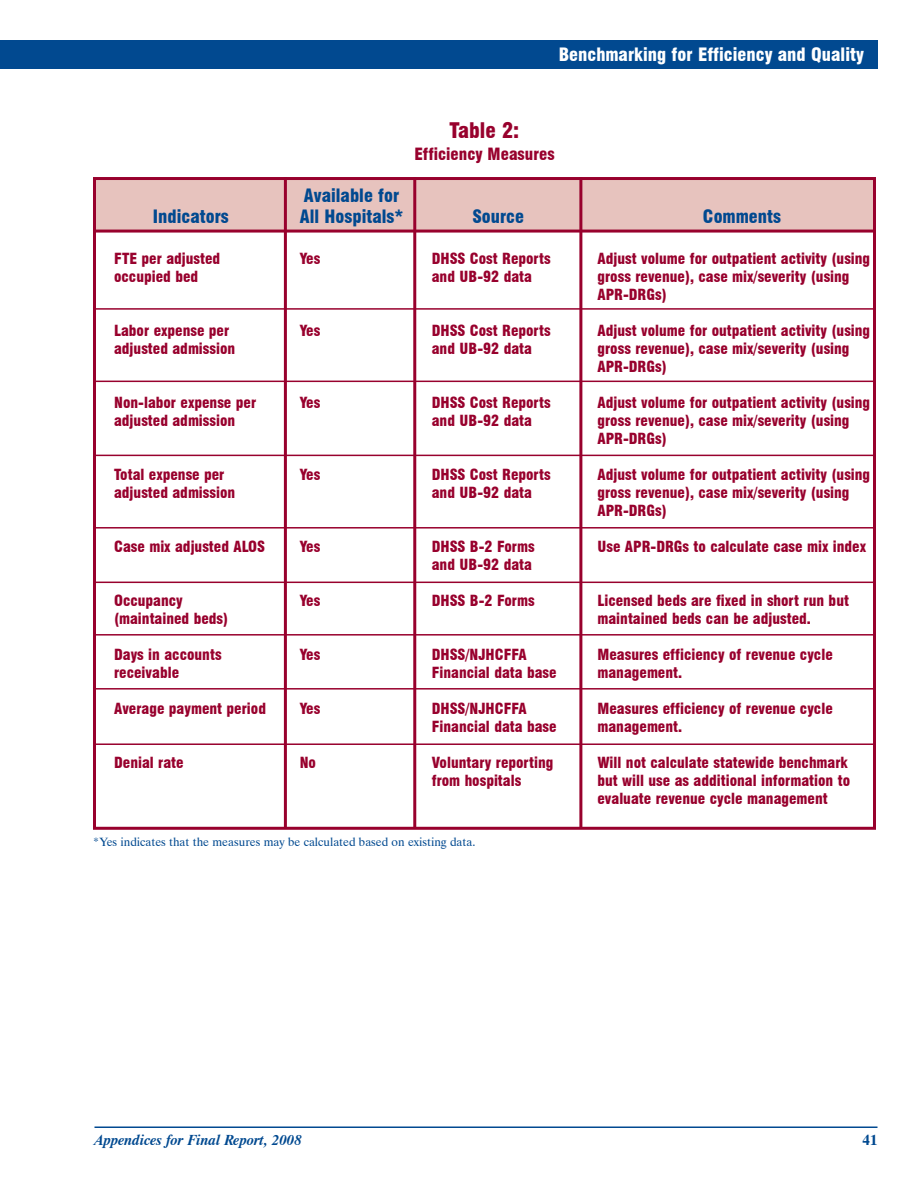
<style>
.page{position:relative;width:918px;height:1188px;background:#fff}
.page>*{position:absolute;margin:0;border:0;box-sizing:border-box;transform-origin:0 0}
.t1{font:900 condensed 21px "Swiss 721 BT";color:#98012d}
.t2{font:900 condensed 18px "Swiss 721 BT";color:#014990}
.t3{font:900 condensed 18px "Swiss 721 BT";color:#fff}
.t4{font:900 condensed 16.5px "Swiss 721 BT";color:#98012d}
.t5{font:900 condensed 15px/18px "Swiss 721 BT";color:#98012d}
.t6{font:italic 700 15px "Dutch 801 BT";color:#014990}
.t7{font:700 15px "Dutch 801 BT";color:#014990}
.t8{font:12px "Dutch 801 BT";color:#014990}
</style>
<div class="page">
<div style="left:0;top:40px;width:878px;height:29px;background:#014990"></div>
<hr style="left:94px;top:1126px;width:784px;height:2px;background:#014990">
<div style="left:93px;top:178px;width:783px;height:53px;background:#e7c3be"></div>
<div style="left:93px;top:177px;width:783px;height:653px;border:3px solid #98012d"></div>
<hr style="left:93px;top:230px;width:783px;height:3px;background:#98012d">
<hr style="left:93px;top:381px;width:783px;height:1px;background:#98012d">
<hr style="left:93px;top:455px;width:783px;height:1px;background:#98012d">
<hr style="left:93px;top:527px;width:783px;height:2px;background:#98012d">
<hr style="left:93px;top:634px;width:783px;height:2px;background:#98012d">
<hr style="left:93px;top:582px;width:783px;height:1px;background:#98012d">
<hr style="left:93px;top:688px;width:783px;height:2px;background:#98012d">
<hr style="left:413px;top:177px;width:3px;height:652px;background:#98012d">
<hr style="left:284px;top:177px;width:3px;height:651px;background:#98012d">
<hr style="left:93px;top:308px;width:783px;height:2px;background:#98012d">
<hr style="left:579px;top:177px;width:3px;height:651px;background:#98012d">
<hr style="left:93px;top:743px;width:783px;height:2px;background:#98012d">
<p class="t3" style="left:559px;top:44px;width:307px">Benchmarking for Efficiency and Quality</p>
<p class="t2" style="left:304px;top:184px;width:97px">Available for</p>
<h1 class="t1" style="left:450px;top:118px;width:71px">Table 2:</h1>
<p class="t4" style="left:414px;top:144px;width:142px">Efficiency Measures</p>
<p class="t2" style="left:153px;top:205px;width:77px">Indicators</p>
<p class="t2" style="left:300px;top:205px;width:105px">All Hospitals*</p>
<p class="t2" style="left:472px;top:205px;width:53px">Source</p>
<p class="t2" style="left:703px;top:205px;width:80px">Comments</p>
<p class="t5" style="left:114px;top:249px;width:108px">FTE per adjusted</p>
<p class="t5" style="left:300px;top:249px;width:22px">Yes</p>
<p class="t5" style="left:432px;top:249px;width:120px">DHSS Cost Reports</p>
<p class="t5" style="left:598px;top:249px;width:274px">Adjust volume for outpatient activity (using</p>
<p class="t5" style="left:114px;top:267px;width:86px">occupied bed</p>
<p class="t5" style="left:432px;top:267px;width:102px">and UB-92 data</p>
<p class="t5" style="left:597px;top:267px;width:254px">gross revenue), case mix/severity (using<br>APR-DRGs)</p>
<p class="t5" style="left:114px;top:321px;width:117px">Labor expense per</p>
<p class="t5" style="left:300px;top:321px;width:22px">Yes</p>
<p class="t5" style="left:432px;top:321px;width:120px">DHSS Cost Reports</p>
<p class="t5" style="left:598px;top:321px;width:274px">Adjust volume for outpatient activity (using</p>
<p class="t5" style="left:114px;top:339px;width:123px">adjusted admission</p>
<p class="t5" style="left:432px;top:339px;width:102px">and UB-92 data</p>
<p class="t5" style="left:597px;top:339px;width:254px">gross revenue), case mix/severity (using<br>APR-DRGs)</p>
<p class="t5" style="left:114px;top:393px;width:144px">Non-labor expense per</p>
<p class="t5" style="left:300px;top:393px;width:22px">Yes</p>
<p class="t5" style="left:432px;top:393px;width:120px">DHSS Cost Reports</p>
<p class="t5" style="left:598px;top:393px;width:274px">Adjust volume for outpatient activity (using</p>
<p class="t5" style="left:114px;top:411px;width:123px">adjusted admission</p>
<p class="t5" style="left:432px;top:411px;width:102px">and UB-92 data</p>
<p class="t5" style="left:597px;top:411px;width:254px">gross revenue), case mix/severity (using<br>APR-DRGs)</p>
<p class="t5" style="left:114px;top:465px;width:112px">Total expense per</p>
<p class="t5" style="left:300px;top:465px;width:22px">Yes</p>
<p class="t5" style="left:432px;top:465px;width:120px">DHSS Cost Reports</p>
<p class="t5" style="left:598px;top:465px;width:274px">Adjust volume for outpatient activity (using</p>
<p class="t5" style="left:114px;top:483px;width:123px">adjusted admission</p>
<p class="t5" style="left:432px;top:483px;width:102px">and UB-92 data</p>
<p class="t5" style="left:597px;top:483px;width:254px">gross revenue), case mix/severity (using<br>APR-DRGs)</p>
<p class="t5" style="left:114px;top:537px;width:152px">Case mix adjusted ALOS</p>
<p class="t5" style="left:300px;top:537px;width:22px">Yes</p>
<p class="t5" style="left:432px;top:537px;width:104px">DHSS B-2 Forms</p>
<p class="t5" style="left:597px;top:537px;width:270px">Use APR-DRGs to calculate case mix index</p>
<p class="t5" style="left:432px;top:555px;width:102px">and UB-92 data</p>
<p class="t5" style="left:114px;top:591px;width:70px">Occupancy</p>
<p class="t5" style="left:300px;top:591px;width:22px">Yes</p>
<p class="t5" style="left:432px;top:591px;width:104px">DHSS B-2 Forms</p>
<p class="t5" style="left:597px;top:591px;width:253px">Licensed beds are fixed in short run but</p>
<p class="t5" style="left:114px;top:609px;width:116px">(maintained beds)</p>
<p class="t5" style="left:597px;top:609px;width:215px">maintained beds can be adjusted.</p>
<p class="t5" style="left:114px;top:645px;width:109px">Days in accounts</p>
<p class="t5" style="left:300px;top:645px;width:22px">Yes</p>
<p class="t5" style="left:432px;top:645px;width:97px">DHSS/NJHCFFA</p>
<p class="t5" style="left:597px;top:645px;width:237px">Measures efficiency of revenue cycle</p>
<p class="t5" style="left:114px;top:663px;width:67px">receivable</p>
<p class="t5" style="left:432px;top:663px;width:126px">Financial data base</p>
<p class="t5" style="left:598px;top:663px;width:86px">management.</p>
<p class="t5" style="left:114px;top:699px;width:153px">Average payment period</p>
<p class="t5" style="left:300px;top:699px;width:22px">Yes</p>
<p class="t5" style="left:432px;top:699px;width:97px">DHSS/NJHCFFA</p>
<p class="t5" style="left:598px;top:699px;width:237px">Measures efficiency of revenue cycle</p>
<p class="t5" style="left:432px;top:717px;width:126px">Financial data base</p>
<p class="t5" style="left:598px;top:717px;width:86px">management.</p>
<p class="t5" style="left:114px;top:753px;width:71px">Denial rate</p>
<p class="t5" style="left:300px;top:753px;width:18px">No</p>
<p class="t5" style="left:432px;top:753px;width:123px">Voluntary reporting</p>
<p class="t5" style="left:597px;top:753px;width:252px">Will not calculate statewide benchmark</p>
<p class="t5" style="left:432px;top:771px;width:91px">from hospitals</p>
<p class="t5" style="left:597px;top:771px;width:254px">but will use as additional information to evaluate revenue cycle management</p>
<p class="t8" style="left:93px;top:835px;width:384px">*Yes indicates that the measures may be calculated based on existing data.</p>
<p class="t6" style="left:94px;top:1131px;width:209px">Appendices for Final Report, 2008</p>
<p class="t7" style="left:862px;top:1131px;width:16px">41</p>
</div>
